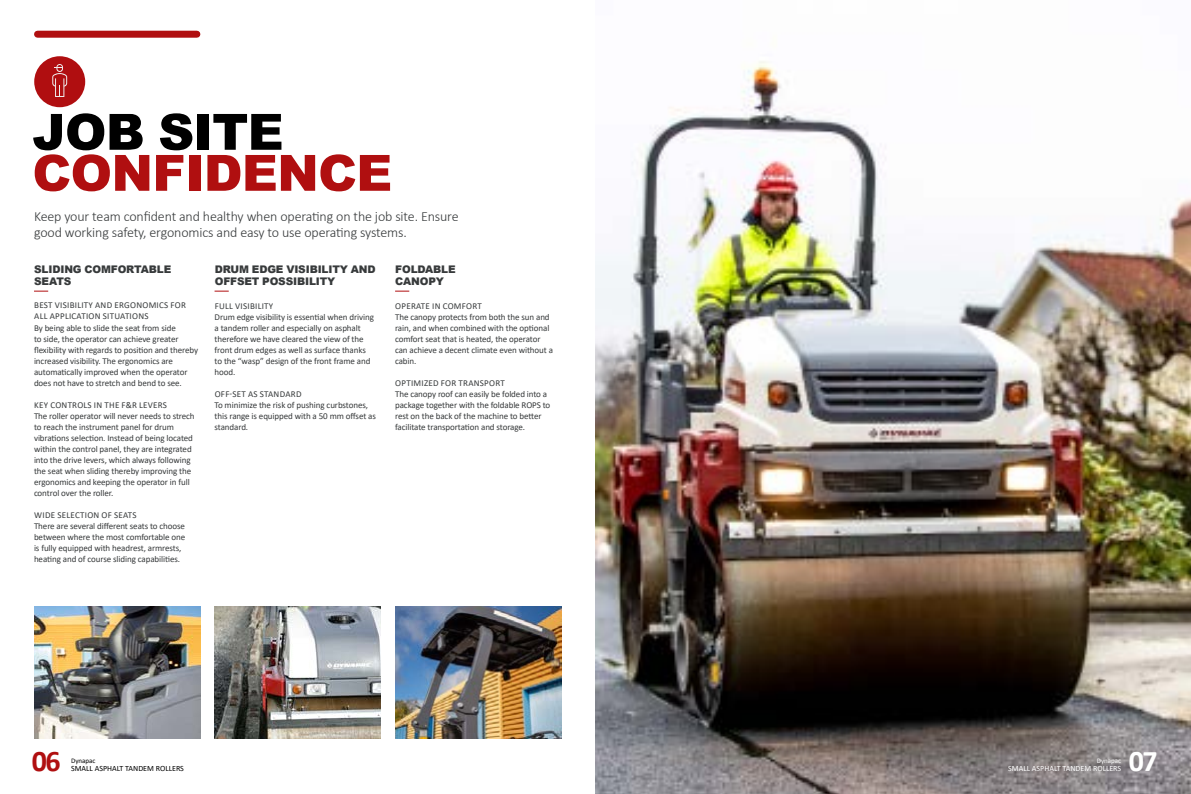
<style>
.page{position:relative;width:1191px;height:794px;background:#fff}
.page>*{position:absolute;margin:0;border:0;box-sizing:border-box;transform-origin:0 0}
.t1{font:900 50px "Arial";letter-spacing:-.015em;color:#b00f10}
.t2{font:900 50px "Arial";letter-spacing:-.015em;color:#000}
.t3{font:700 30px "Calibri";color:#b00f10}
.t4{font:700 30px "Calibri";color:#fff}
.t5{font:300 14px/16px "Calibri";letter-spacing:-.01em;color:#373a3b}
.t6{font:900 10.5px/12px "Arial";letter-spacing:-.015em;color:#373a3b}
.t7{font:9px/11px "Calibri";letter-spacing:-.01em;color:#373a3b}
.t8{font:9px/11px "Calibri";letter-spacing:.03em;color:#373a3b}
.t9{font:8px "Calibri";color:#fff}
.t10{font:8px "Calibri";color:#000}
.t11{font:7px "Calibri";color:#fff}
.t12{font:7px "Calibri";color:#000}
</style>
<div class="page">
<img style="left:595px;top:61px;width:596px;height:733px">
<img style="left:214px;top:606px;width:167px;height:132px">
<img style="left:34px;top:606px;width:166px;height:132px">
<img style="left:395px;top:606px;width:166px;height:132px">
<div style="left:38px;top:31px;width:159px;height:7px;background:#b00f10"></div>
<div style="left:34px;top:56px;width:51px;height:51px;background:#b00e10;border-radius:50%"></div>
<svg style="left:52px;top:64px;width:15px;height:33px"></svg>
<svg style="left:34px;top:291px;width:14px;height:1px"></svg>
<svg style="left:214px;top:291px;width:15px;height:1px"></svg>
<svg style="left:395px;top:291px;width:14px;height:1px"></svg>
<h1 class="t2" style="left:32px;top:96px;width:253px">JOB SITE</h1>
<h1 class="t1" style="left:32px;top:137px;width:361px">CONFIDENCE</h1>
<h3 class="t5" style="left:34px;top:208px;width:426px">Keep your team confident and healthy when operating on the job site. Ensure good working safety, ergonomics and easy to use operating systems.</h3>
<p class="t6" style="left:34px;top:262px;width:139px">SLIDING COMFORTABLE<br>SEATS</p>
<p class="t8" style="left:34px;top:299px;width:153px">BEST VISIBILITY AND ERGONOMICS FOR<br>ALL APPLICATION SITUATIONS</p>
<p class="t7" style="left:34px;top:322px;width:166px">By being able to slide the seat from side<br>to side, the operator can achieve greater flexibility with regards to position and thereby increased visibility. The ergonomics are automatically improved when the operator does not have to stretch and bend to see.</p>
<p class="t7" style="left:34px;top:399px;width:162px">KEY CONTROLS IN THE F&amp;R LEVERS<br>The roller operator will never needs to strech to reach the instrument panel for drum vibrations selection. Instead of being located within the control panel, they are integrated into the drive levers, which always following the seat when sliding thereby improving the ergonomics and keeping the operator in full control over the roller.</p>
<p class="t7" style="left:34px;top:509px;width:153px">WIDE SELECTION OF SEATS<br>There are several different seats to choose between where the most comfortable one is fully equipped with headrest, armrests, heating and of course sliding capabilities.</p>
<p class="t6" style="left:215px;top:262px;width:162px">DRUM EDGE VISIBILITY AND<br>OFFSET POSSIBILITY</p>
<p class="t7" style="left:214px;top:300px;width:161px">FULL VISIBILITY<br>Drum edge visibility is essential when driving a tandem roller and especially on asphalt therefore we have cleared the view of the front drum edges as well as surface thanks to the “wasp” design of the front frame and hood.</p>
<p class="t7" style="left:214px;top:388px;width:163px">OFF-SET AS STANDARD<br>To minimize the risk of pushing curbstones, this range is equipped with a 50 mm offset as standard.</p>
<p class="t6" style="left:395px;top:262px;width:62px">FOLDABLE<br>CANOPY</p>
<p class="t7" style="left:395px;top:300px;width:159px">OPERATE IN COMFORT<br>The canopy protects from both the sun and rain, and when combined with the optional comfort seat that is heated, the operator can achieve a decent climate even without a cabin.</p>
<p class="t7" style="left:395px;top:377px;width:157px">OPTIMIZED FOR TRANSPORT<br>The canopy roof can easily be folded into a package together with the foldable ROPS to rest on the back of the machine to better facilitate transportation and storage.</p>
<h2 class="t3" style="left:32px;top:740px;width:30px">06</h2>
<p class="t12" style="left:71px;top:756px;width:26px">Dynapac</p>
<p class="t10" style="left:71px;top:763px;width:114px">SMALL ASPHALT TANDEM ROLLERS</p>
<p class="t11" style="left:1096px;top:756px;width:26px">Dynapac</p>
<p class="t9" style="left:1008px;top:763px;width:114px">SMALL ASPHALT TANDEM ROLLERS</p>
<h2 class="t4" style="left:1128px;top:740px;width:30px">07</h2>
</div>
